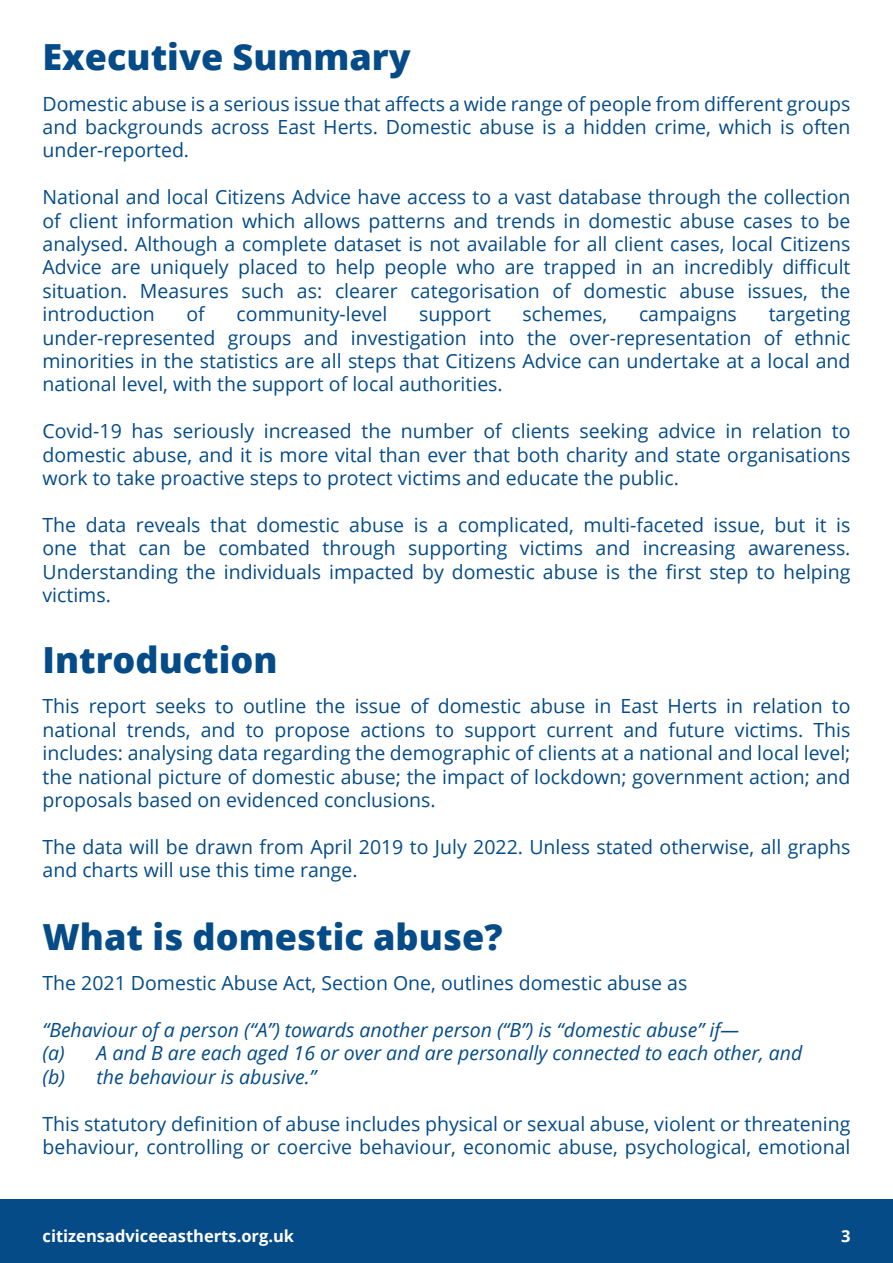
<style>
.page{position:relative;width:893px;height:1263px;background:#fff}
.page>*{position:absolute;margin:0;border:0;box-sizing:border-box;transform-origin:0 0}
.t1{font:800 36px "Open Sans";color:#044b88}
.t2{font:19.5px/23.4px "Open Sans";color:#044b88;text-align:justify}
.t3{font:italic 19.5px/23.4px "Open Sans";color:#044b88}
.t4{font:700 16.5px "Open Sans";color:#fff}
</style>
<div class="page">
<div style="left:0;top:1199px;width:893px;height:64px;background:#044b88"></div>
<h1 class="t1" style="left:43px;top:30px;width:370px">Executive Summary</h1>
<p class="t2" style="left:43px;top:91px;width:809px">Domestic abuse is a serious issue that affects a wide range of people from different groups and backgrounds across East Herts. Domestic abuse is a hidden crime, which is often under-reported.</p>
<p class="t2" style="left:43px;top:185px;width:809px">National and local Citizens Advice have access to a vast database through the collection of client information which allows patterns and trends in domestic abuse cases to be analysed. Although a complete dataset is not available for all client cases, local Citizens Advice are uniquely placed to help people who are trapped in an incredibly difficult situation. Measures such as: clearer categorisation of domestic abuse issues, the introduction</p>
<p class="t2" style="left:187px;top:302px;width:20px">of</p>
<p class="t2" style="left:237px;top:302px;width:152px">community-level</p>
<p class="t2" style="left:419px;top:302px;width:73px">support</p>
<p class="t2" style="left:523px;top:302px;width:86px">schemes,</p>
<p class="t2" style="left:639px;top:302px;width:99px">campaigns</p>
<p class="t2" style="left:43px;top:302px;width:809px;text-indent:726px">targeting under-represented groups and investigation into the over-representation of ethnic minorities in the statistics are all steps that Citizens Advice can undertake at a local and national level, with the support of local authorities.</p>
<p class="t2" style="left:43px;top:419px;width:809px">Covid-19 has seriously increased the number of clients seeking advice in relation to domestic abuse, and it is more vital than ever that both charity and state organisations work to take proactive steps to protect victims and educate the public.</p>
<p class="t2" style="left:43px;top:512px;width:809px">The data reveals that domestic abuse is a complicated, multi-faceted issue, but it is one that can be combated through supporting victims and increasing awareness.<br>Understanding the individuals impacted by domestic abuse is the first step to helping victims.</p>
<h1 class="t1" style="left:43px;top:632px;width:237px">Introduction</h1>
<p class="t2" style="left:43px;top:694px;width:809px">This report seeks to outline the issue of domestic abuse in East Herts in relation to national trends, and to propose actions to support current and future victims. This includes: analysing data regarding the demographic of clients at a national and local level; the national picture of domestic abuse; the impact of lockdown; government action; and proposals based on evidenced conclusions.</p>
<p class="t2" style="left:43px;top:834px;width:809px">The data will be drawn from April 2019 to July 2022. Unless stated otherwise, all graphs and charts will use this time range.</p>
<h1 class="t1" style="left:43px;top:909px;width:461px">What is domestic abuse?</h1>
<p class="t2" style="left:43px;top:971px;width:646px">The 2021 Domestic Abuse Act, Section One, outlines domestic abuse as</p>
<p class="t3" style="left:43px;top:1018px;width:761px">“Behaviour of a person (“A”) towards another person (“B”) is “domestic abuse” if—<br>(a) A and B are each aged 16 or over and are personally connected to each other, and (b) the behaviour is abusive.”</p>
<p class="t2" style="left:43px;top:1111px;width:809px">This statutory definition of abuse includes physical or sexual abuse, violent or threatening behaviour, controlling or coercive behaviour, economic abuse, psychological, emotional</p>
<p class="t4" style="left:43px;top:1224px;width:253px">citizensadviceeastherts.org.uk</p>
<p class="t4" style="left:841px;top:1224px;width:11px">3</p>
</div>
